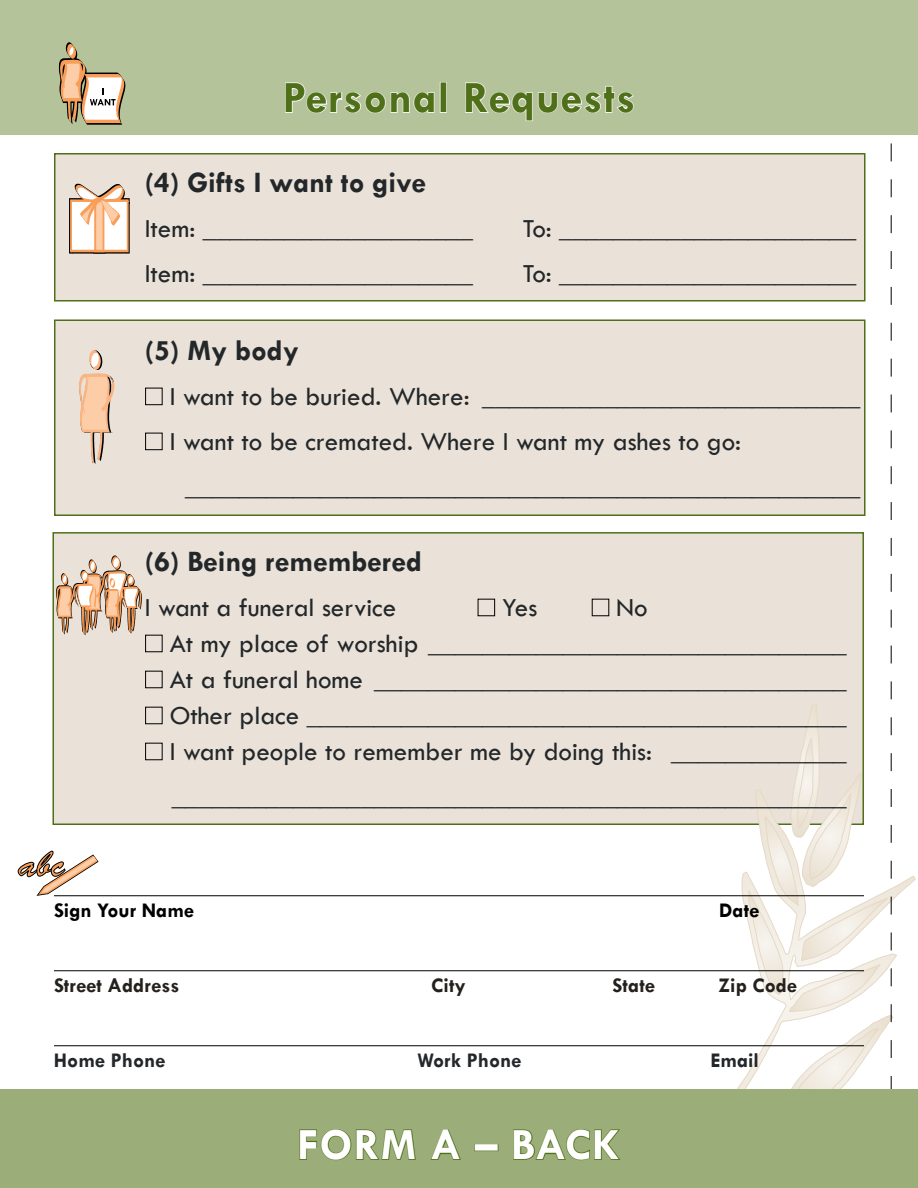
<style>
.page{position:relative;width:918px;height:1188px;background:#fff}
.page>*{position:absolute;margin:0;border:0;box-sizing:border-box;transform-origin:0 0}
.t1{font:700 45px "Tw Cen";letter-spacing:.02em;color:#4f6f19}
.t2{font:700 45px "Tw Cen";letter-spacing:.02em;color:#fff}
.t3{font:700 30px "Tw Cen";color:#23272a}
.t4{font:27px/36px "Tw Cen";color:#23272a}
.t5{font:700 21px "Tw Cen";color:#24211d}
.t6{font:700 21px "Tw Cen";color:#23272a}
.t7{font:700 21px "Tw Cen";color:#000}
</style>
<div class="page">
<div style="left:52px;top:532px;width:812px;height:293px;background:#eae2d8;border:2px solid #4f6f19"></div>
<div style="left:54px;top:320px;width:812px;height:196px;background:#eae2d8;border:2px solid #4f6f19"></div>
<div style="left:54px;top:153px;width:812px;height:149px;background:#eae2d8;border:2px solid #4f6f19"></div>
<svg style="left:660px;top:822px;width:256px;height:267px"></svg>
<svg style="left:748px;top:143px;width:145px;height:946px"></svg>
<svg style="left:69px;top:183px;width:61px;height:71px;background:#e9cdb8"></svg>
<svg style="left:79px;top:350px;width:36px;height:114px"></svg>
<svg style="left:56px;top:555px;width:86px;height:80px"></svg>
<svg style="left:18px;top:850px;width:82px;height:47px"></svg>
<div style="left:0;top:0;width:918px;height:135px;background:#b5c39b"></div>
<div style="left:0;top:1089px;width:918px;height:99px;background:#9bad78"></div>
<svg style="left:299px;top:1129px;width:117px;height:32px"></svg>
<svg style="left:430px;top:1129px;width:31px;height:31px"></svg>
<div style="left:474px;top:1144px;width:24px;height:7px;border:2px solid #4f6f19"></div>
<svg style="left:513px;top:1129px;width:108px;height:32px"></svg>
<svg style="left:285px;top:82px;width:150px;height:32px"></svg>
<div style="left:440px;top:82px;width:7px;height:31px;border:2px solid #fff"></div>
<svg style="left:465px;top:82px;width:169px;height:40px"></svg>
<svg style="left:59px;top:42px;width:67px;height:83px"></svg>
<div style="left:145px;top:388px;width:18px;height:17px;border:1px solid #000"></div>
<div style="left:145px;top:433px;width:18px;height:17px;border:1px solid #000"></div>
<div style="left:478px;top:599px;width:17px;height:17px;border:1px solid #000"></div>
<div style="left:145px;top:635px;width:18px;height:17px;border:1px solid #000"></div>
<div style="left:145px;top:671px;width:18px;height:17px;border:1px solid #000"></div>
<div style="left:145px;top:707px;width:18px;height:17px;border:1px solid #000"></div>
<div style="left:145px;top:743px;width:18px;height:17px;border:1px solid #000"></div>
<hr style="left:54px;top:895px;width:810px;height:1px;background:#000">
<hr style="left:54px;top:970px;width:810px;height:1px;background:#000">
<hr style="left:54px;top:1045px;width:810px;height:1px;background:#000">
<h1 class="t1" style="left:283px;top:71px;width:354px">Personal Requests</h1>
<p class="t3" style="left:145px;top:164px;width:283px">(4) Gifts I want to give</p>
<p class="t4" style="left:145px;top:210px;width:330px">Item: ____________________</p>
<p class="t4" style="left:523px;top:210px;width:335px">To: ______________________</p>
<p class="t4" style="left:145px;top:255px;width:330px">Item: ____________________</p>
<p class="t4" style="left:523px;top:255px;width:335px">To: ______________________</p>
<p class="t3" style="left:145px;top:332px;width:156px">(5) My body</p>
<p class="t4" style="left:170px;top:378px;width:692px">I want to be buried. Where: ____________________________</p>
<p class="t4" style="left:170px;top:423px;width:573px">I want to be cremated. Where I want my ashes to go:</p>
<p class="t4" style="left:185px;top:468px;width:677px">__________________________________________________</p>
<p class="t3" style="left:145px;top:543px;width:279px">(6) Being remembered</p>
<p class="t4" style="left:145px;top:589px;width:253px">I want a funeral service</p>
<p class="t4" style="left:502px;top:589px;width:37px">Yes</p>
<p class="t4" style="left:170px;top:589px;width:679px;text-indent:447px">No<br>At my place of worship _______________________________ At a funeral home ___________________________________ Other place ________________________________________ I want people to remember me by doing this: _____________</p>
<p class="t4" style="left:172px;top:778px;width:677px">__________________________________________________</p>
<p class="t7" style="left:54px;top:898px;width:142px">Sign Your Name</p>
<p class="t7" style="left:719px;top:898px;width:42px">Date</p>
<p class="t5" style="left:54px;top:973px;width:127px">Street Address</p>
<p class="t5" style="left:431px;top:973px;width:36px">City</p>
<p class="t5" style="left:613px;top:973px;width:44px">State</p>
<p class="t5" style="left:718px;top:973px;width:81px">Zip Code</p>
<p class="t6" style="left:54px;top:1048px;width:113px">Home Phone</p>
<p class="t6" style="left:417px;top:1048px;width:106px">Work Phone</p>
<p class="t6" style="left:710px;top:1048px;width:50px">Email</p>
<h1 class="t2" style="left:297px;top:1118px;width:325px">FORM A – BACK</h1>
</div>
